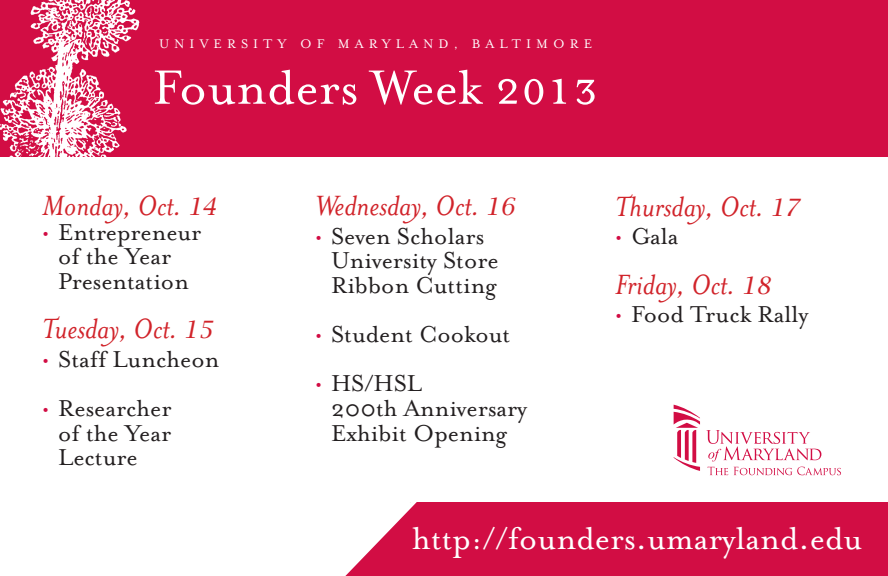
<style>
.page{position:relative;width:888px;height:576px;background:#fff}
.page>*{position:absolute;margin:0;border:0;box-sizing:border-box;transform-origin:0 0}
.t1{font:55.2px "Mrs Eaves Roman";color:#fff}
.t2{font:36px "Mrs Eaves Roman";color:#fff}
.t3{font:italic 32px "Mrs Eaves";color:#d1232a}
.t4{font:26.4px "Mrs Eaves Roman";color:#231f20}
.t5{font:14.4px "Mrs Eaves Roman";letter-spacing:.35em;color:#fff}
.s1{font-family:"Mrs Eaves Small Caps"}
.s2{font-family:"Lucida Bright";font-size:24px}
.s3{color:#d20d44}
</style>
<div class="page">
<div style="left:346px;top:503px;width:542px;height:73px;background:#d20d44"></div>
<svg style="left:674px;top:405px;width:26px;height:66px"></svg>
<svg style="left:706px;top:430px;width:140px;height:73px"></svg>
<div style="left:0;top:0;width:888px;height:157px;background:#d20d44"></div>
<img style="left:0;top:0;width:140px;height:157px">
<svg style="left:345px;top:502px;width:80px;height:74px"></svg>
<p class="t5" style="left:159px;top:36px;width:435px">UNIVERSITY OF MARYLAND, BALTIMORE</p>
<p class="t1" style="left:153px;top:57px;width:447px">Founders Week <span class="s1">2013</span></p>
<p class="t3" style="left:42px;top:188px;width:176px">Monday, Oct. <span class="s2">14</span></p>
<p class="t4" style="left:42px;top:217px;width:161px"><span class="s3">•</span> Entrepreneur</p>
<p class="t4" style="left:58px;top:242px;width:115px">of the Year</p>
<p class="t4" style="left:58px;top:267px;width:132px">Presentation</p>
<p class="t3" style="left:42px;top:311px;width:172px">Tuesday, Oct. <span class="s2">15</span></p>
<p class="t4" style="left:42px;top:345px;width:179px"><span class="s3">•</span> Staff Luncheon</p>
<p class="t4" style="left:42px;top:394px;width:131px"><span class="s3">•</span> Researcher</p>
<p class="t4" style="left:58px;top:419px;width:115px">of the Year</p>
<p class="t4" style="left:58px;top:443px;width:81px">Lecture</p>
<p class="t3" style="left:315px;top:188px;width:201px">Wednesday, Oct. <span class="s2">16</span></p>
<p class="t4" style="left:315px;top:221px;width:171px"><span class="s3">•</span> Seven Scholars</p>
<p class="t4" style="left:331px;top:246px;width:169px">University Store</p>
<p class="t4" style="left:331px;top:271px;width:167px">Ribbon Cutting</p>
<p class="t4" style="left:315px;top:320px;width:197px"><span class="s3">•</span> Student Cookout</p>
<p class="t4" style="left:315px;top:369px;width:109px"><span class="s3">•</span> HS/HSL</p>
<p class="t4" style="left:331px;top:394px;width:198px">200th Anniversary</p>
<p class="t4" style="left:331px;top:419px;width:178px">Exhibit Opening</p>
<p class="t3" style="left:615px;top:189px;width:185px">Thursday, Oct. <span class="s2">17</span></p>
<p class="t4" style="left:615px;top:222px;width:65px"><span class="s3">•</span> Gala</p>
<p class="t3" style="left:615px;top:267px;width:157px">Friday, Oct. <span class="s2">18</span></p>
<p class="t4" style="left:615px;top:300px;width:195px"><span class="s3">•</span> Food Truck Rally</p>
<p class="t2" style="left:412px;top:519px;width:451px">http://founders.umaryland.edu</p>
</div>
